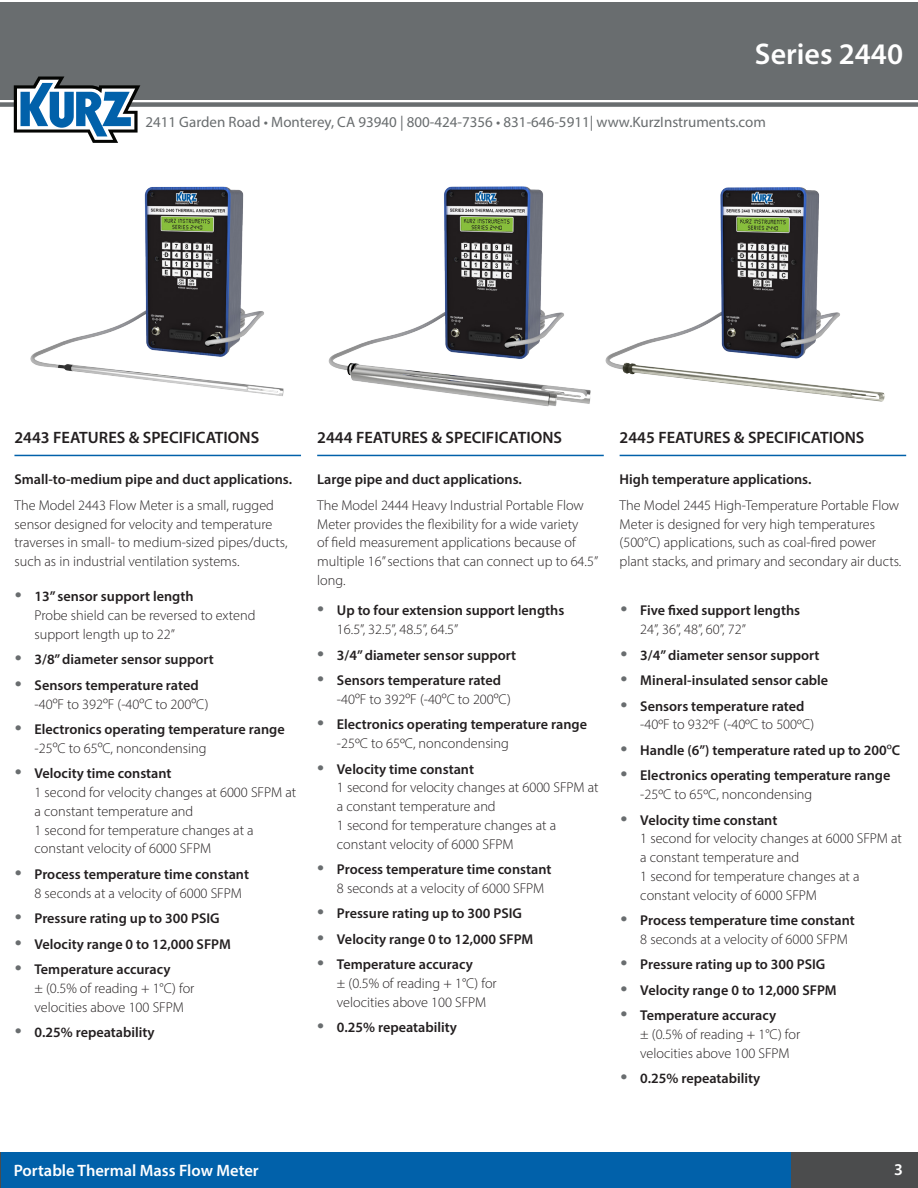
<style>
.page{position:relative;width:918px;height:1188px;background:#fff}
.page>*{position:absolute;margin:0;border:0;box-sizing:border-box;transform-origin:0 0}
.Header_productName_w{font:600 30px "Myriad Pro";color:#fff}
.Feature_heading-top{font:600 16.5px "Myriad Pro";color:#231f20}
.t1{font:600 16.5px "Myriad Pro";color:#fff}
.t2{font:15px "Myriad Pro";color:#696d6f}
.Feature_body{font:600 14.25px "Myriad Pro";color:#231f20}
.Feature_description{font:300 14.25px/18.8px "Myriad Pro";color:#231f20}
.Feature_body_model_d{font:300 14.25px/18.8px "Myriad Pro";color:#231f20}
.s1{font-family:"Arial";font-weight:700;font-size:18px;color:#696d6f}
.s2{font-weight:400}
</style>
<div class="page">
<div style="left:0;top:1152px;width:791px;height:36px;background:#0161aa"></div>
<div style="left:791px;top:1152px;width:127px;height:36px;background:#4b4c4d"></div>
<hr style="left:0;top:1152px;width:1px;height:36px;background:#4b4c4d">
<div style="left:0;top:2px;width:918px;height:97px;background:#696d6f"></div>
<svg style="left:0;top:77px;width:918px;height:66px"></svg>
<img style="left:30px;top:186px;width:254px;height:210px">
<img style="left:328px;top:186px;width:263px;height:221px">
<img style="left:605px;top:187px;width:280px;height:215px">
<hr style="left:14px;top:455px;width:287px;height:1px;background:#0161aa">
<hr style="left:317px;top:455px;width:287px;height:1px;background:#0161aa">
<hr style="left:620px;top:455px;width:286px;height:1px;background:#0161aa">
<p class="Header_productName_w" style="left:755px;top:35px;width:150px">Series 2440</p>
<p class="t2" style="left:145px;top:112px;width:622px">2411 Garden Road • Monterey, CA 93940 | 800-424-7356 • 831-646-5911| www.KurzInstruments.com</p>
<p class="Feature_heading-top" style="left:14px;top:427px;width:246px">2443 FEATURES &amp; SPECIFICATIONS</p>
<p class="Feature_body" style="left:14px;top:471px;width:279px">Small-to-medium pipe and duct applications.</p>
<p class="Feature_body_model_d" style="left:14px;top:496px;width:275px">The Model 2443 Flow Meter is a small, rugged sensor designed for velocity and temperature traverses in small- to medium-sized pipes/ducts, such as in industrial ventilation systems.</p>
<p class="Feature_body" style="left:15px;top:588px;width:180px"><span class="s1">•</span> 13” sensor support length</p>
<p class="Feature_description" style="left:35px;top:606px;width:223px">Probe shield can be reversed to extend support length up to 22”</p>
<p class="Feature_body" style="left:15px;top:651px;width:200px"><span class="s1">•</span> 3/8” diameter sensor support</p>
<p class="Feature_body" style="left:15px;top:676px;width:185px"><span class="s1">•</span> Sensors temperature rated</p>
<p class="Feature_description" style="left:35px;top:694px;width:175px">-40ºF to 392ºF (-40ºC to 200ºC)</p>
<p class="Feature_body" style="left:15px;top:720px;width:271px"><span class="s1">•</span> Electronics operating temperature range</p>
<p class="Feature_description" style="left:35px;top:739px;width:174px">-25ºC to 65ºC, noncondensing</p>
<p class="Feature_body" style="left:15px;top:765px;width:158px"><span class="s1">•</span> Velocity time constant</p>
<p class="Feature_description" style="left:35px;top:783px;width:263px">1 second for velocity changes at 6000 SFPM at a constant temperature and<br>1 second for temperature changes at a constant velocity of 6000 SFPM</p>
<p class="Feature_body" style="left:15px;top:865px;width:235px"><span class="s1">•</span> Process temperature time constant</p>
<p class="Feature_description" style="left:35px;top:883px;width:209px">8 seconds at a velocity of 6000 SFPM</p>
<p class="Feature_body" style="left:15px;top:909px;width:206px"><span class="s1">•</span> Pressure rating up to 300 PSIG</p>
<p class="Feature_body" style="left:15px;top:935px;width:217px"><span class="s1">•</span> Velocity range 0 to 12,000 SFPM</p>
<p class="Feature_body" style="left:15px;top:960px;width:157px"><span class="s1">•</span> Temperature accuracy</p>
<p class="Feature_description" style="left:35px;top:979px;width:161px">± (0.5% of reading + 1°C) for velocities above 100 SFPM</p>
<p class="Feature_body" style="left:15px;top:1023px;width:141px"><span class="s1">•</span> 0.25% repeatability</p>
<p class="Feature_heading-top" style="left:317px;top:427px;width:246px">2444 FEATURES &amp; SPECIFICATIONS</p>
<p class="Feature_body" style="left:317px;top:471px;width:206px">Large pipe and duct applications.</p>
<p class="Feature_body_model_d" style="left:317px;top:496px;width:283px">The Model 2444 Heavy Industrial Portable Flow Meter provides the flexibility for a wide variety<br>of field measurement applications because of multiple 16” sections that can connect up to 64.5” long.</p>
<p class="Feature_body" style="left:318px;top:602px;width:248px"><span class="s1">•</span> Up to four extension support lengths</p>
<p class="Feature_description" style="left:337px;top:620px;width:123px">16.5”, 32.5”, 48.5”, 64.5”</p>
<p class="Feature_body" style="left:318px;top:646px;width:200px"><span class="s1">•</span> 3/4” diameter sensor support</p>
<p class="Feature_body" style="left:318px;top:671px;width:185px"><span class="s1">•</span> Sensors temperature rated</p>
<p class="Feature_description" style="left:337px;top:690px;width:175px">-40ºF to 392ºF (-40ºC to 200ºC)</p>
<p class="Feature_body" style="left:318px;top:716px;width:271px"><span class="s1">•</span> Electronics operating temperature range</p>
<p class="Feature_description" style="left:337px;top:734px;width:174px">-25ºC to 65ºC, noncondensing</p>
<p class="Feature_body" style="left:318px;top:760px;width:158px"><span class="s1">•</span> Velocity time constant</p>
<p class="Feature_description" style="left:337px;top:778px;width:263px">1 second for velocity changes at 6000 SFPM at a constant temperature and<br>1 second for temperature changes at a constant velocity of 6000 SFPM</p>
<p class="Feature_body" style="left:318px;top:860px;width:235px"><span class="s1">•</span> Process temperature time constant</p>
<p class="Feature_description" style="left:337px;top:879px;width:209px">8 seconds at a velocity of 6000 SFPM</p>
<p class="Feature_body" style="left:318px;top:905px;width:206px"><span class="s1">•</span> Pressure rating up to 300 PSIG</p>
<p class="Feature_body" style="left:318px;top:930px;width:217px"><span class="s1">•</span> Velocity range 0 to 12,000 SFPM</p>
<p class="Feature_body" style="left:318px;top:956px;width:157px"><span class="s1">•</span> Temperature accuracy</p>
<p class="Feature_description" style="left:337px;top:974px;width:161px">± (0.5% of reading + 1°C) for velocities above 100 SFPM</p>
<p class="Feature_body" style="left:318px;top:1019px;width:141px"><span class="s1">•</span> 0.25% repeatability</p>
<p class="Feature_heading-top" style="left:620px;top:427px;width:246px">2445 FEATURES &amp; SPECIFICATIONS</p>
<p class="Feature_body" style="left:620px;top:471px;width:193px">High temperature applications.</p>
<p class="Feature_body_model_d" style="left:620px;top:496px;width:283px">The Model 2445 High-Temperature Portable Flow Meter is designed for very high temperatures (500°C) applications, such as coal-fired power plant stacks, and primary and secondary air ducts.</p>
<p class="Feature_body" style="left:621px;top:602px;width:181px"><span class="s1">•</span> Five fixed support lengths</p>
<p class="Feature_description" style="left:640px;top:620px;width:107px">24”, 36”, 48”, 60”, 72”</p>
<p class="Feature_body" style="left:621px;top:646px;width:200px"><span class="s1">•</span> 3/4” diameter sensor support</p>
<p class="Feature_body" style="left:621px;top:671px;width:209px"><span class="s1">•</span> Mineral-insulated sensor cable</p>
<p class="Feature_body" style="left:621px;top:697px;width:185px"><span class="s1">•</span> Sensors temperature rated</p>
<p class="Feature_description" style="left:640px;top:715px;width:175px">-40ºF to 932ºF (-40ºC to 500ºC)</p>
<p class="Feature_body" style="left:621px;top:741px;width:281px"><span class="s1">•</span> Handle (6”) temperature rated up to 200<span class="s2">º</span>C</p>
<p class="Feature_body" style="left:621px;top:767px;width:271px"><span class="s1">•</span> Electronics operating temperature range</p>
<p class="Feature_description" style="left:640px;top:785px;width:174px">-25ºC to 65ºC, noncondensing</p>
<p class="Feature_body" style="left:621px;top:811px;width:158px"><span class="s1">•</span> Velocity time constant</p>
<p class="Feature_description" style="left:640px;top:829px;width:263px">1 second for velocity changes at 6000 SFPM at a constant temperature and<br>1 second for temperature changes at a constant velocity of 6000 SFPM</p>
<p class="Feature_body" style="left:621px;top:911px;width:235px"><span class="s1">•</span> Process temperature time constant</p>
<p class="Feature_description" style="left:640px;top:930px;width:209px">8 seconds at a velocity of 6000 SFPM</p>
<p class="Feature_body" style="left:621px;top:956px;width:206px"><span class="s1">•</span> Pressure rating up to 300 PSIG</p>
<p class="Feature_body" style="left:621px;top:981px;width:217px"><span class="s1">•</span> Velocity range 0 to 12,000 SFPM</p>
<p class="Feature_body" style="left:621px;top:1007px;width:157px"><span class="s1">•</span> Temperature accuracy</p>
<p class="Feature_description" style="left:640px;top:1025px;width:161px">± (0.5% of reading + 1°C) for velocities above 100 SFPM</p>
<p class="Feature_body" style="left:621px;top:1070px;width:141px"><span class="s1">•</span> 0.25% repeatability</p>
<p class="t1" style="left:14px;top:1160px;width:246px">Portable Thermal Mass Flow Meter</p>
<p class="t1" style="left:894px;top:1158px;width:10px">3</p>
</div>
